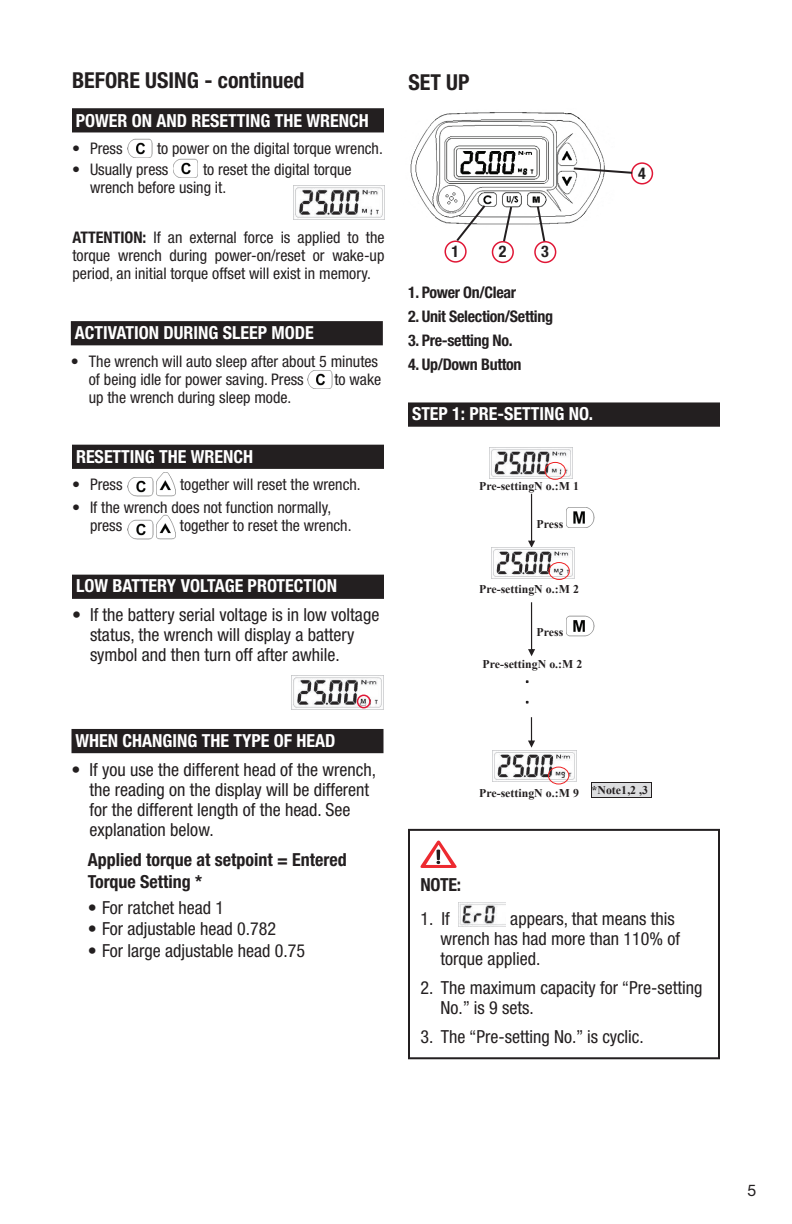
<style>
.page{position:relative;width:792px;height:1224px;background:#fff}
.page>*{position:absolute;margin:0;border:0;box-sizing:border-box;transform-origin:0 0}
.t1{font:700 condensed 22px "Helvetica Neue LT Std";color:#231f20}
.t2{font:condensed 18px/20px "Helvetica Neue LT Std";color:#231f20}
.t3{font:700 condensed 18px "Helvetica Neue LT Std";color:#fff}
.t4{font:700 condensed 18px/21.6px "Helvetica Neue LT Std";color:#231f20}
.t5{font:condensed 16px/18px "Helvetica Neue LT Std";color:#231f20}
.t6{font:700 condensed 16px "Helvetica Neue LT Std";letter-spacing:-.02em;color:#231f20}
.t7{font:16px "Helvetica Neue LT Std";color:#231f20}
.t8{font:700 11.8px "Times New Roman";color:#231f20}
.s1{font-weight:700}
</style>
<div class="page">
<img style="left:459px;top:902px;width:46px;height:25px">
<svg style="left:420px;top:841px;width:37px;height:27px"></svg>
<div style="left:408px;top:829px;width:312px;height:230px;border:2px solid #231f20"></div>
<img style="left:410px;top:112px;width:195px;height:113px">
<div style="left:73px;top:109px;width:310px;height:22px;background:#231f20"></div>
<div style="left:72px;top:108px;width:312px;height:24px;border:2px solid #231f20"></div>
<div style="left:72px;top:322px;width:310px;height:22px;background:#231f20"></div>
<div style="left:71px;top:321px;width:312px;height:24px;border:2px solid #231f20"></div>
<div style="left:73px;top:446px;width:310px;height:22px;background:#231f20"></div>
<div style="left:72px;top:445px;width:312px;height:24px;border:2px solid #231f20"></div>
<img style="left:308px;top:370px;width:25px;height:19px">
<img style="left:128px;top:477px;width:25px;height:19px">
<img style="left:156px;top:472px;width:20px;height:24px">
<img style="left:128px;top:139px;width:24px;height:19px">
<img style="left:293px;top:186px;width:91px;height:34px">
<img style="left:173px;top:159px;width:25px;height:19px">
<img style="left:128px;top:520px;width:25px;height:19px">
<img style="left:156px;top:515px;width:20px;height:24px">
<div style="left:73px;top:576px;width:310px;height:22px;background:#231f20"></div>
<div style="left:72px;top:575px;width:312px;height:24px;border:2px solid #231f20"></div>
<div style="left:72px;top:730px;width:310px;height:22px;background:#231f20"></div>
<div style="left:72px;top:729px;width:312px;height:24px;border:2px solid #231f20"></div>
<div style="left:409px;top:403px;width:310px;height:23px;background:#231f20"></div>
<div style="left:408px;top:402px;width:312px;height:25px;border:2px solid #231f20"></div>
<img style="left:292px;top:676px;width:92px;height:34px">
<div style="left:357px;top:695px;width:14px;height:13px;border:2px solid #e01736;border-radius:50%"></div>
<div style="left:592px;top:783px;width:59px;height:14px;background:#dcdddf"></div>
<hr style="left:592px;top:782px;width:59px;height:1px;background:#231f20">
<svg style="left:591px;top:782px;width:1px;height:16px"></svg>
<hr style="left:592px;top:797px;width:59px;height:1px;background:#231f20">
<svg style="left:651px;top:782px;width:1px;height:16px"></svg>
<img style="left:493px;top:752px;width:83px;height:30px">
<img style="left:489px;top:447px;width:84px;height:32px">
<svg style="left:528px;top:717px;width:7px;height:31px"></svg>
<img style="left:570px;top:615px;width:24px;height:21px">
<img style="left:570px;top:507px;width:24px;height:21px">
<svg style="left:528px;top:494px;width:7px;height:54px"></svg>
<img style="left:491px;top:548px;width:84px;height:31px">
<svg style="left:528px;top:602px;width:7px;height:54px"></svg>
<svg style="left:544px;top:462px;width:26px;height:323px"></svg>
<div style="left:445px;top:241px;width:22px;height:22px;border:2px solid #e01736;border-radius:50%"></div>
<div style="left:631px;top:162px;width:22px;height:22px;border:2px solid #e01736;border-radius:50%"></div>
<div style="left:492px;top:241px;width:22px;height:22px;border:2px solid #e01736;border-radius:50%"></div>
<div style="left:534px;top:241px;width:22px;height:22px;border:2px solid #e01736;border-radius:50%"></div>
<svg style="left:454px;top:203px;width:33px;height:40px"></svg>
<svg style="left:502px;top:205px;width:12px;height:39px"></svg>
<svg style="left:536px;top:204px;width:11px;height:40px"></svg>
<svg style="left:572px;top:166px;width:62px;height:9px"></svg>
<p class="t1" style="left:72px;top:67px;width:234px">BEFORE USING - continued</p>
<p class="t3" style="left:76px;top:110px;width:294px">POWER ON AND RESETTING THE WRENCH</p>
<p class="t5" style="left:72px;top:139px;width:52px">• Press</p>
<p class="t5" style="left:157px;top:139px;width:227px">to power on the digital torque wrench.</p>
<p class="t5" style="left:72px;top:160px;width:98px">• Usually press</p>
<p class="t5" style="left:90px;top:160px;width:263px;text-indent:113px">to reset the digital torque wrench before using it.</p>
<p class="t5" style="left:72px;top:229px;width:314px;text-align:justify"><span class="s1">ATTENTION:</span> If an external force is applied to the torque wrench during power-on/reset or wake-up period, an initial torque offset will exist in memory.</p>
<p class="t3" style="left:75px;top:322px;width:240px">ACTIVATION DURING SLEEP MODE</p>
<p class="t5" style="left:89px;top:352px;width:291px;text-indent:-18px">• The wrench will auto sleep after about 5 minutes of being idle for power saving. Press</p>
<p class="t5" style="left:335px;top:370px;width:48px">to wake</p>
<p class="t5" style="left:89px;top:388px;width:204px">up the wrench during sleep mode.</p>
<p class="t3" style="left:76px;top:445px;width:179px">RESETTING THE WRENCH</p>
<p class="t5" style="left:72px;top:475px;width:52px">• Press</p>
<p class="t5" style="left:180px;top:475px;width:182px">together will reset the wrench.</p>
<p class="t5" style="left:90px;top:498px;width:243px;text-indent:-18px">• If the wrench does not function normally, press</p>
<p class="t5" style="left:180px;top:516px;width:173px">together to reset the wrench.</p>
<p class="t3" style="left:76px;top:575px;width:263px">LOW BATTERY VOLTAGE PROTECTION</p>
<p class="t2" style="left:90px;top:605px;width:291px;text-indent:-18px">• If the battery serial voltage is in low voltage status, the wrench will display a battery symbol and then turn off after awhile.</p>
<p class="t1" style="left:408px;top:69px;width:63px">SET UP</p>
<p class="t6" style="left:452px;top:242px;width:9px">1</p>
<p class="t6" style="left:499px;top:242px;width:9px">2</p>
<p class="t6" style="left:541px;top:242px;width:9px">3</p>
<p class="t6" style="left:408px;top:283px;width:110px">1. Power On/Clear</p>
<p class="t6" style="left:408px;top:307px;width:147px">2. Unit Selection/Setting</p>
<p class="t6" style="left:408px;top:331px;width:106px">3. Pre-setting No.</p>
<p class="t6" style="left:408px;top:355px;width:115px">4. Up/Down Button</p>
<p class="t3" style="left:412px;top:403px;width:183px">STEP 1: PRE-SETTING NO.</p>
<p class="t8" style="left:479px;top:477px;width:101px">Pre-settingN o.:M 1</p>
<p class="t8" style="left:537px;top:515px;width:28px">Press</p>
<p class="t8" style="left:479px;top:581px;width:101px">Pre-settingN o.:M 2</p>
<p class="t8" style="left:537px;top:624px;width:28px">Press</p>
<p class="t8" style="left:483px;top:656px;width:101px">Pre-settingN o.:M 2</p>
<p class="t6" style="left:638px;top:163px;width:9px">4</p>
<p class="t3" style="left:76px;top:729px;width:261px">WHEN CHANGING THE TYPE OF HEAD</p>
<p class="t2" style="left:90px;top:759px;width:288px;text-indent:-18px">• If you use the different head of the wrench, the reading on the display will be different for the different length of the head. See explanation below.</p>
<p class="t4" style="left:88px;top:849px;width:260px">Applied torque at setpoint = Entered<br>Torque Setting *</p>
<p class="t2" style="left:88px;top:897px;width:138px">• For ratchet head 1</p>
<p class="t2" style="left:88px;top:919px;width:190px">• For adjustable head 0.782</p>
<p class="t2" style="left:88px;top:941px;width:219px">• For large adjustable head 0.75</p>
<p class="t8" style="left:479px;top:785px;width:101px">Pre-settingN o.:M 9</p>
<p class="t8" style="left:592px;top:782px;width:58px">*Note1,2 ,3</p>
<p class="t4" style="left:420px;top:873px;width:42px">NOTE:</p>
<p class="t2" style="left:420px;top:908px;width:31px">1. If</p>
<p class="t2" style="left:441px;top:908px;width:241px;text-indent:70px">appears, that means this wrench has had more than 110% of torque applied.</p>
<p class="t2" style="left:441px;top:977px;width:263px;text-indent:-20px">2. The maximum capacity for “Pre-setting<br>No.” is 9 sets.</p>
<p class="t2" style="left:420px;top:1026px;width:225px">3. The “Pre-setting No.” is cyclic.</p>
<p class="t7" style="left:748px;top:1181px;width:10px">5</p>
</div>
